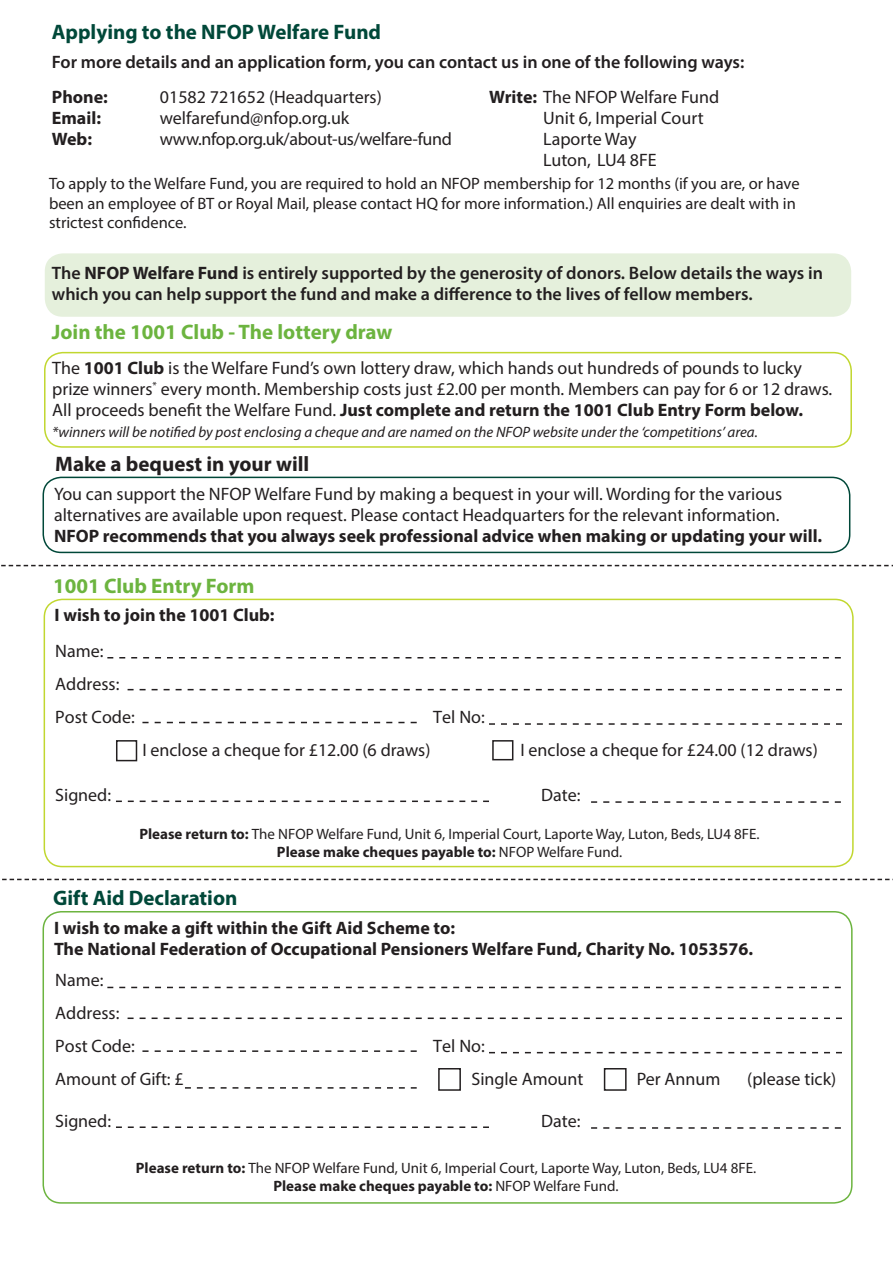
<style>
.page{position:relative;width:893px;height:1263px;background:#fff}
.page>*{position:absolute;margin:0;border:0;box-sizing:border-box;transform-origin:0 0}
.Body_Text{font:700 21px "Myriad Pro";color:#6cb43f}
.Body_Text-2{font:700 21px "Myriad Pro";color:#004839}
.t1{font:700 21px "Myriad Pro";color:#231f20}
.Body_Text-3{font:18px/21px "Myriad Pro";color:#231f20}
.Body_Text-4{font:700 18px "Myriad Pro";color:#231f20}
.Body_Text-5{font:600 18px/21px "Myriad Pro";color:#231f20}
.Body_Text-6{font:18px "Myriad Pro";letter-spacing:-.02em;color:#231f20}
.t2{font:16.5px/19.5px "Myriad Pro";color:#231f20}
.Body_Text-7{font:15px "Myriad Pro";color:#231f20}
.t3{font:italic 15px "Myriad Pro";color:#231f20}
.Body_Text-8{font:700 15px "Myriad Pro";color:#231f20}
.s1{font-weight:700}
.s2{font-weight:400}
</style>
<div class="page">
<div style="left:45px;top:253px;width:806px;height:64px;background:#e5f0dc;border-radius:18px"></div>
<div style="left:43px;top:911px;width:810px;height:293px;border:2px solid #6cb43f;border-radius:18px"></div>
<div style="left:44px;top:599px;width:810px;height:268px;border:2px solid #c1d72f;border-radius:18px"></div>
<div style="left:43px;top:477px;width:807px;height:76px;border:2px solid #004839;border-radius:18px"></div>
<div style="left:44px;top:352px;width:808px;height:96px;border:2px solid #c1d72f;border-radius:18px"></div>
<svg style="left:2px;top:879px;width:891px;height:1px"></svg>
<svg style="left:1px;top:565px;width:892px;height:1px"></svg>
<div style="left:116px;top:740px;width:21px;height:21px;border:2px solid #231f20"></div>
<svg style="left:107px;top:657px;width:734px;height:1px"></svg>
<svg style="left:128px;top:689px;width:714px;height:1px"></svg>
<svg style="left:142px;top:722px;width:275px;height:1px"></svg>
<svg style="left:489px;top:723px;width:353px;height:2px"></svg>
<svg style="left:591px;top:801px;width:250px;height:2px"></svg>
<svg style="left:107px;top:987px;width:734px;height:1px"></svg>
<svg style="left:128px;top:1017px;width:714px;height:2px"></svg>
<svg style="left:142px;top:1050px;width:275px;height:2px"></svg>
<svg style="left:489px;top:1052px;width:353px;height:1px"></svg>
<svg style="left:591px;top:1127px;width:250px;height:2px"></svg>
<svg style="left:185px;top:1087px;width:232px;height:2px"></svg>
<div style="left:438px;top:1068px;width:23px;height:23px;border:2px solid #231f20"></div>
<div style="left:604px;top:1068px;width:23px;height:23px;border:2px solid #231f20"></div>
<div style="left:492px;top:740px;width:21px;height:20px;border:2px solid #231f20"></div>
<svg style="left:116px;top:800px;width:373px;height:2px"></svg>
<svg style="left:116px;top:1126px;width:373px;height:2px"></svg>
<p class="Body_Text-2" style="left:52px;top:18px;width:331px">Applying to the NFOP Welfare Fund</p>
<p class="Body_Text-5" style="left:52px;top:51px;width:694px">For more details and an application form, you can contact us in one of the following ways:</p>
<p class="Body_Text-3" style="left:489px;top:86px;width:231px"><span class="s1">Write:</span> The NFOP Welfare Fund</p>
<p class="Body_Text-3" style="left:543px;top:107px;width:162px">Unit 6, Imperial Court</p>
<p class="Body_Text-3" style="left:543px;top:128px;width:95px">Laporte Way</p>
<p class="Body_Text-3" style="left:543px;top:149px;width:115px">Luton, LU4 8FE</p>
<p class="t2" style="left:49px;top:174px;width:752px">To apply to the Welfare Fund, you are required to hold an NFOP membership for 12 months (if you are, or have been an employee of BT or Royal Mail, please contact HQ for more information.) All enquiries are dealt with in strictest confidence.</p>
<p class="Body_Text-4" style="left:52px;top:86px;width:58px">Phone:</p>
<p class="Body_Text-3" style="left:160px;top:87px;width:223px">01582 721652 (Headquarters)</p>
<p class="Body_Text-4" style="left:52px;top:107px;width:51px">Email:</p>
<p class="Body_Text-3" style="left:160px;top:108px;width:191px">welfarefund@nfop.org.uk</p>
<p class="Body_Text-4" style="left:52px;top:128px;width:42px">Web:</p>
<p class="Body_Text-6" style="left:160px;top:128px;width:294px">www.nfop.org.uk/about-us/welfare-fund</p>
<p class="Body_Text-5" style="left:52px;top:262px;width:773px">The <span class="s1">NFOP Welfare Fund</span> is entirely supported by the generosity of donors. Below details the ways in which you can help support the fund and make a difference to the lives of fellow members.</p>
<p class="Body_Text" style="left:52px;top:318px;width:342px">Join the 1001 Club - The lottery draw</p>
<p class="Body_Text-3" style="left:52px;top:358px;width:781px">The <span class="s1">1001 Club</span> is the Welfare Fund’s own lottery draw, which hands out hundreds of pounds to lucky prize winners<sup>*</sup> every month. Membership costs just £2.00 per month. Members can pay for 6 or 12 draws.<br>All proceeds benefit the Welfare Fund. <span class="s1">Just complete and return the 1001 Club Entry Form below.</span></p>
<p class="t3" style="left:52px;top:423px;width:707px">*winners will be notified by post enclosing a cheque and are named on the NFOP website under the ‘competitions’ area.</p>
<p class="t1" style="left:55px;top:450px;width:256px">Make a bequest in your will</p>
<p class="Body_Text-3" style="left:54px;top:483px;width:730px">You can support the NFOP Welfare Fund by making a bequest in your will. Wording for the various alternatives are available upon request. Please contact Headquarters for the relevant information.</p>
<p class="Body_Text-4" style="left:54px;top:524px;width:770px">NFOP recommends that you always seek professional advice when making or updating your will.</p>
<p class="Body_Text" style="left:53px;top:572px;width:203px">1001 Club Entry Form</p>
<p class="Body_Text-4" style="left:55px;top:604px;width:222px">I wish to join the 1001 Club:</p>
<p class="Body_Text-3" style="left:55px;top:640px;width:50px">Name:</p>
<p class="Body_Text-3" style="left:55px;top:673px;width:66px">Address:</p>
<p class="Body_Text-3" style="left:55px;top:706px;width:81px">Post Code:</p>
<p class="Body_Text-3" style="left:433px;top:706px;width:53px">Tel No:</p>
<p class="Body_Text-3" style="left:142px;top:739px;width:290px">I enclose a cheque for £12.00 (6 draws)</p>
<p class="Body_Text-3" style="left:520px;top:739px;width:299px">I enclose a cheque for £24.00 (12 draws)</p>
<p class="Body_Text-3" style="left:55px;top:784px;width:57px">Signed:</p>
<p class="Body_Text-3" style="left:541px;top:784px;width:41px">Date:</p>
<p class="Body_Text-7" style="left:139px;top:825px;width:622px"><span class="s1">Please return to:</span> The NFOP Welfare Fund, Unit 6, Imperial Court, Laporte Way, Luton, Beds, LU4 8FE.</p>
<p class="Body_Text-8" style="left:277px;top:842px;width:347px">Please make cheques payable to: <span class="s2">NFOP Welfare Fund.</span></p>
<p class="Body_Text-2" style="left:53px;top:884px;width:186px">Gift Aid Declaration</p>
<p class="Body_Text-4" style="left:54px;top:916px;width:403px">I wish to make a gift within the Gift Aid Scheme to:</p>
<p class="Body_Text-4" style="left:54px;top:937px;width:701px">The National Federation of Occupational Pensioners Welfare Fund, Charity No. 1053576.</p>
<p class="Body_Text-3" style="left:55px;top:969px;width:50px">Name:</p>
<p class="Body_Text-3" style="left:55px;top:1002px;width:66px">Address:</p>
<p class="Body_Text-3" style="left:55px;top:1035px;width:81px">Post Code:</p>
<p class="Body_Text-3" style="left:433px;top:1035px;width:53px">Tel No:</p>
<p class="Body_Text-3" style="left:55px;top:1068px;width:130px">Amount of Gift: £</p>
<p class="Body_Text-3" style="left:471px;top:1068px;width:113px">Single Amount</p>
<p class="Body_Text-3" style="left:637px;top:1068px;width:85px">Per Annum</p>
<p class="Body_Text-3" style="left:747px;top:1068px;width:91px">(please tick)</p>
<p class="Body_Text-3" style="left:55px;top:1110px;width:57px">Signed:</p>
<p class="Body_Text-3" style="left:541px;top:1110px;width:41px">Date:</p>
<p class="Body_Text-7" style="left:136px;top:1159px;width:622px"><span class="s1">Please return to:</span> The NFOP Welfare Fund, Unit 6, Imperial Court, Laporte Way, Luton, Beds, LU4 8FE.</p>
<p class="Body_Text-8" style="left:273px;top:1176px;width:347px">Please make cheques payable to: <span class="s2">NFOP Welfare Fund.</span></p>
</div>
